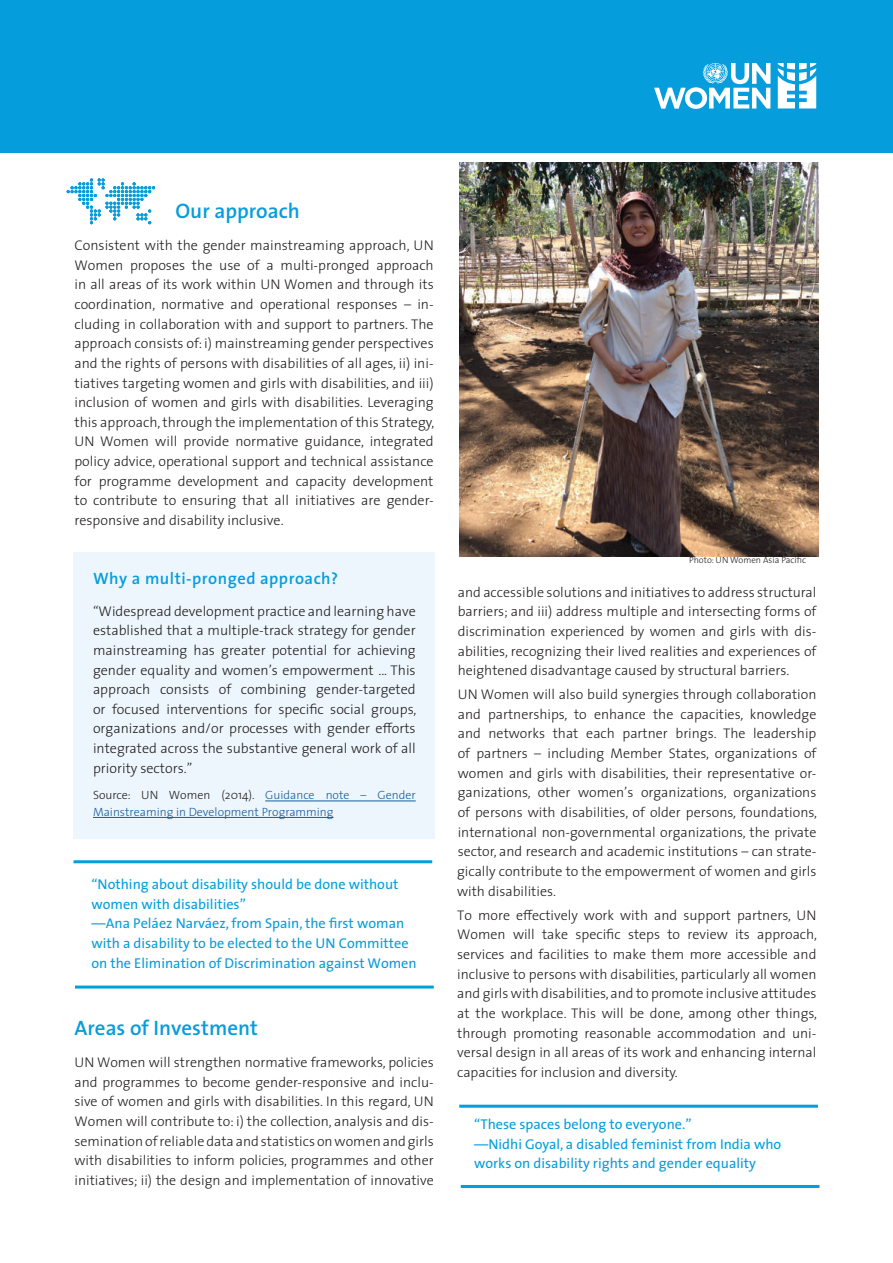
<style>
.page{position:relative;width:893px;height:1263px;background:#fff}
.page>*{position:absolute;margin:0;border:0;box-sizing:border-box;transform-origin:0 0}
.t1{font:600 21px "The Sans";color:#069ddc}
.t2{font:600 16.5px "The Sans";letter-spacing:.03em;color:#069ddc}
.t3{font:14.25px/19.6px "The Sans";color:#069ddc}
.t4{font:300 14.1px/19.6px "The Sans";color:#231f20;text-align:justify}
.t5{font:300 13.95px/19.6px "The Sans";color:#231f20;text-align:justify}
.t6{font:300 12px/16.5px "The Sans";color:#175d9e}
.t7{font:300 9px "The Sans";color:#231f20}
.s1{color:#231f20}
</style>
<div class="page">
<div style="left:0;top:0;width:893px;height:153px;background:#069ddc"></div>
<svg style="left:67px;top:178px;width:88px;height:46px"></svg>
<svg style="left:654px;top:63px;width:116px;height:46px"></svg>
<svg style="left:778px;top:63px;width:38px;height:45px"></svg>
<div style="left:74px;top:552px;width:361px;height:287px;background:#edf6fc"></div>
<hr style="left:265px;top:801px;width:151px;height:1px;background:#175d9e">
<hr style="left:93px;top:817px;width:241px;height:1px;background:#175d9e">
<hr style="left:74px;top:860px;width:358px;height:3px;background:#069ddc">
<hr style="left:459px;top:1105px;width:359px;height:3px;background:#069ddc">
<hr style="left:75px;top:985px;width:359px;height:3px;background:#069ddc">
<hr style="left:461px;top:1185px;width:358px;height:3px;background:#069ddc">
<img style="left:459px;top:162px;width:359px;height:394px">
<h1 class="t1" style="left:176px;top:193px;width:126px">Our approach</h1>
<p class="t4" style="left:74px;top:235px;width:361px">Consistent with the gender mainstreaming approach, UN Women proposes the use of a multi-pronged approach in all areas of its work within UN Women and through its coordination, normative and operational responses – in&shy;cluding in collaboration with and support to partners. The approach consists of: i) mainstreaming gender perspectives and the rights of persons with disabilities of all ages, ii) ini&shy;tiatives targeting women and girls with disabilities, and iii) inclusion of women and girls with disabilities. Leveraging this approach, through the implementation of this Strategy, UN Women will provide normative guidance, integrated policy advice, operational support and technical assistance for programme development and capacity development to contribute to ensuring that all initiatives are gender&shy;responsive and disability inclusive.</p>
<p class="t2" style="left:93px;top:564px;width:247px">Why a multi-pronged approach?</p>
<p class="t4" style="left:93px;top:600px;width:325px">“Widespread development practice and learning have established that a multiple-track strategy for gender mainstreaming has greater potential for achieving gender equality and women’s empowerment ... This approach consists of combining gender-targeted or focused interventions for specific social groups, organizations and/or processes with gender efforts integrated across the substantive general work of all priority sectors.”</p>
<p class="t6" style="left:93px;top:786px;width:324px"><span class="s1">Source: UN Women (2014).</span> Guidance note – Gender<br>Mainstreaming in Development Programming</p>
<p class="t3" style="left:91px;top:874px;width:327px">“Nothing about disability should be done without women with disabilities”<br>—Ana Peláez Narváez, from Spain, the first woman with a disability to be elected to the UN Committee on the Elimination of Discrimination against Women</p>
<h1 class="t1" style="left:74px;top:1010px;width:185px">Areas of Investment</h1>
<p class="t5" style="left:74px;top:1052px;width:361px">UN Women will strengthen normative frameworks, policies and programmes to become gender-responsive and inclu&shy;sive of women and girls with disabilities. In this regard, UN Women will contribute to: i) the collection, analysis and dis&shy;semination of reliable data and statistics on women and girls with disabilities to inform policies, programmes and other initiatives; ii) the design and implementation of innovative</p>
<p class="t7" style="left:689px;top:553px;width:118px">Photo: UN Women Asia Pacific</p>
<p class="t5" style="left:458px;top:582px;width:360px">and accessible solutions and initiatives to address structural barriers; and iii) address multiple and intersecting forms of discrimination experienced by women and girls with dis&shy;abilities, recognizing their lived realities and experiences of heightened disadvantage caused by structural barriers.</p>
<p class="t5" style="left:457px;top:684px;width:361px">UN Women will also build synergies through collaboration and partnerships, to enhance the capacities, knowledge and networks that each partner brings. The leadership of partners – including Member States, organizations of women and girls with disabilities, their representative or&shy;ganizations, other women’s organizations, organizations of persons with disabilities, of older persons, foundations, international non-governmental organizations, the private sector, and research and academic institutions – can strate&shy;gically contribute to the empowerment of women and girls with disabilities.</p>
<p class="t5" style="left:457px;top:904px;width:361px">To more effectively work with and support partners, UN Women will take specific steps to review its approach, services and facilities to make them more accessible and inclusive to persons with disabilities, particularly all women and girls with disabilities, and to promote inclusive attitudes at the workplace. This will be done, among other things, through promoting reasonable accommodation and uni&shy;versal design in all areas of its work and enhancing internal capacities for inclusion and diversity.</p>
<p class="t3" style="left:474px;top:1114px;width:309px">“These spaces belong to everyone.”<br>—Nidhi Goyal, a disabled feminist from India who works on disability rights and gender equality</p>
</div>
